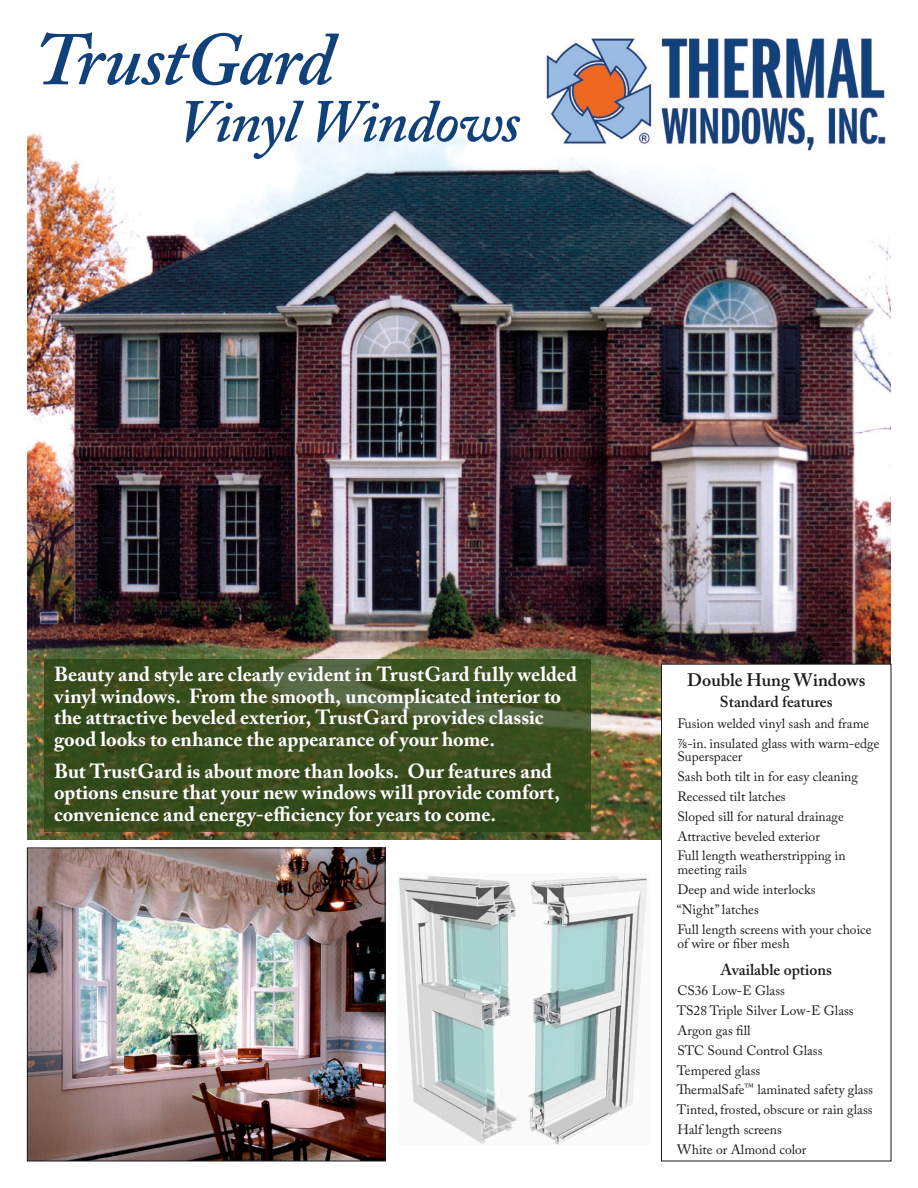
<style>
.page{position:relative;width:918px;height:1188px;background:#fff}
.page>*{position:absolute;margin:0;border:0;box-sizing:border-box;transform-origin:0 0}
.t1{font:italic 600 75px "Adobe Caslon Pro";letter-spacing:-.02em;color:#11417b}
.t2{font:italic 600 60px "Adobe Caslon Pro";letter-spacing:-.025em;color:#11417b}
.t3{font:700 20.25px/21.5px "Adobe Caslon Pro";color:#fff}
.t4{font:600 18px "Adobe Caslon Pro";color:#1c1b1a}
.t5{font:600 15.75px "Adobe Caslon Pro";color:#1c1b1a}
.t6{font:13.5px/13.8px "Adobe Caslon Pro";color:#1c1b1a}
</style>
<div class="page">
<img style="left:27px;top:133px;width:864px;height:706px">
<img style="left:399px;top:876px;width:249px;height:268px">
<img style="left:543px;top:37px;width:344px;height:114px">
<img style="left:29px;top:850px;width:354px;height:309px">
<div style="left:27px;top:848px;width:358px;height:313px;border:1px solid #1c1b1a"></div>
<div style="left:662px;top:664px;width:229px;height:497px;background:#fff"></div>
<div style="left:661px;top:664px;width:230px;height:497px;border:1px solid #1c1b1a"></div>
<svg style="left:44px;top:659px;width:547px;height:173px;background:#3a4f20"></svg>
<p class="t1" style="left:34px;top:14px;width:301px">TrustGard</p>
<p class="t2" style="left:178px;top:85px;width:344px">Vinyl Windows</p>
<p class="t3" style="left:54px;top:663px;width:524px">Beauty and style are clearly evident in TrustGard fully welded vinyl windows. From the smooth, uncomplicated interior to the attractive beveled exterior, TrustGard provides classic good looks to enhance the appearance of your home.</p>
<p class="t3" style="left:54px;top:760px;width:507px">But TrustGard is about more than looks. Our features and options ensure that your new windows will provide comfort, convenience and energy-efficiency for years to come.</p>
<p class="t4" style="left:687px;top:670px;width:180px">Double Hung Windows</p>
<p class="t5" style="left:720px;top:693px;width:114px">Standard features</p>
<p class="t6" style="left:677px;top:716px;width:193px">Fusion welded vinyl sash and frame</p>
<p class="t6" style="left:677px;top:736px;width:204px">⅞-in. insulated glass with warm-edge<br>Superspacer</p>
<p class="t6" style="left:677px;top:770px;width:182px">Sash both tilt in for easy cleaning</p>
<p class="t6" style="left:677px;top:789px;width:110px">Recessed tilt latches</p>
<p class="t6" style="left:677px;top:809px;width:168px">Sloped sill for natural drainage</p>
<p class="t6" style="left:677px;top:829px;width:144px">Attractive beveled exterior</p>
<p class="t6" style="left:677px;top:849px;width:170px">Full length weatherstripping in meeting rails</p>
<p class="t6" style="left:677px;top:883px;width:140px">Deep and wide interlocks</p>
<p class="t6" style="left:677px;top:902px;width:83px">“Night” latches</p>
<p class="t6" style="left:677px;top:922px;width:196px">Full length screens with your choice of wire or fiber mesh</p>
<p class="t5" style="left:720px;top:960px;width:113px">Available options</p>
<p class="t6" style="left:677px;top:984px;width:109px">CS36 Low-E Glass</p>
<p class="t6" style="left:677px;top:1004px;width:179px">TS28 Triple Silver Low-E Glass</p>
<p class="t6" style="left:677px;top:1023px;width:75px">Argon gas fill</p>
<p class="t6" style="left:677px;top:1043px;width:147px">STC Sound Control Glass</p>
<p class="t6" style="left:677px;top:1063px;width:85px">Tempered glass</p>
<p class="t6" style="left:677px;top:1083px;width:198px">ThermalSafe<sup>™</sup> laminated safety glass</p>
<p class="t6" style="left:677px;top:1103px;width:197px">Tinted, frosted, obscure or rain glass</p>
<p class="t6" style="left:677px;top:1123px;width:106px">Half length screens</p>
<p class="t6" style="left:677px;top:1142px;width:131px">White or Almond color</p>
</div>
